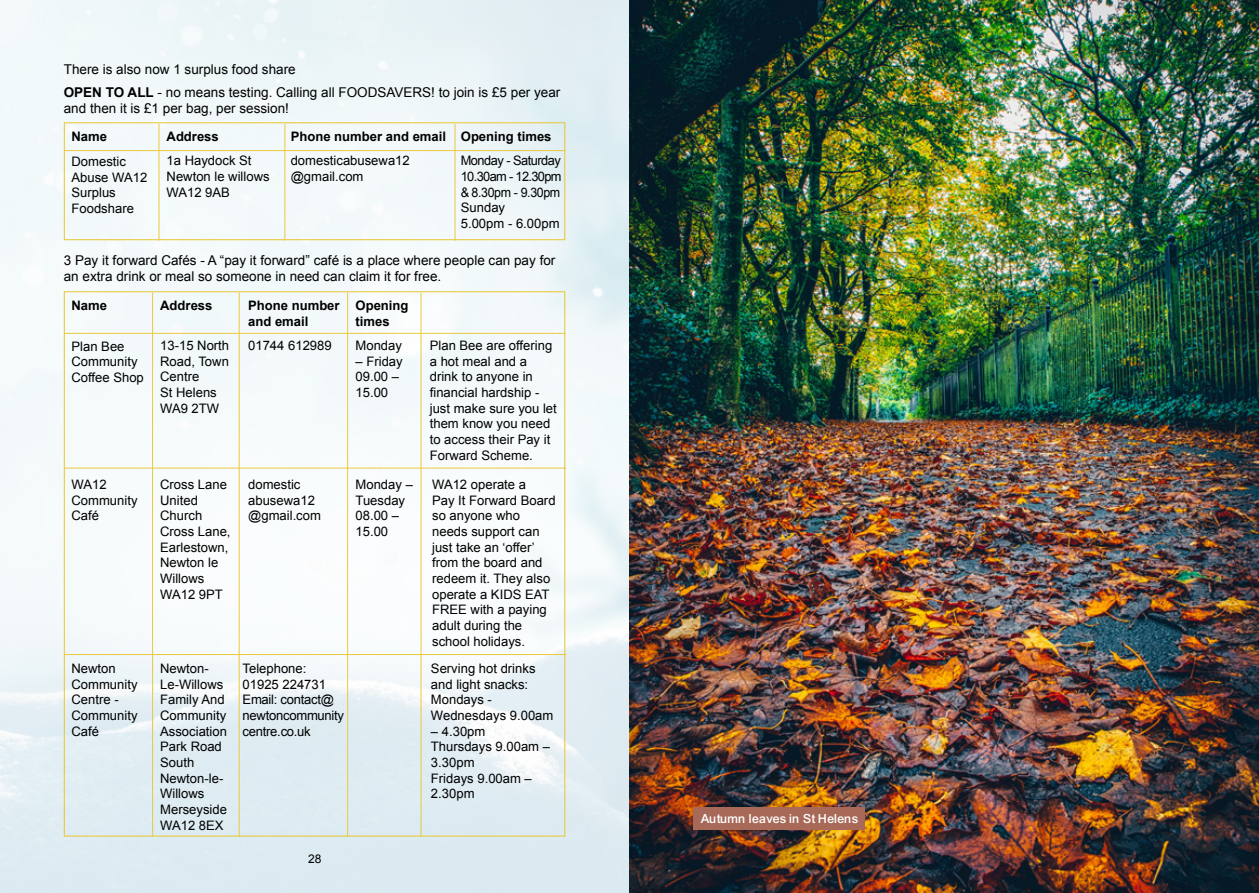
<style>
.page{position:relative;width:1259px;height:893px;background:#fff}
.page>*{position:absolute;margin:0;border:0;box-sizing:border-box;transform-origin:0 0}
.t1{font:13.5px/23px "Arial";color:#000}
.t2{font:13.5px "Arial Mdm";color:#fff}
.t3{font:13.05px/15.6px "Arial";color:#000}
.t4{font:700 13.05px/15.6px "Arial";color:#000}
.t5{font:13.05px/15.6px "Arial";letter-spacing:-.04em;color:#000}
.t6{font:13.05px/15.6px "Arial";letter-spacing:-.02em;color:#000}
.t7{font:12px "Arial";color:#000}
.s1{font-weight:700}
</style>
<div class="page">
<img style="left:0;top:0;width:1259px;height:893px">
<div style="left:64px;top:122px;width:501px;height:118px;border:1px solid #eac93e"></div>
<hr style="left:64px;top:150px;width:501px;height:1px;background:#eac93e">
<hr style="left:64px;top:333px;width:501px;height:1px;background:#eac93e">
<hr style="left:65px;top:468px;width:501px;height:1px;background:#eac93e">
<hr style="left:65px;top:654px;width:501px;height:1px;background:#eac93e">
<hr style="left:158px;top:124px;width:1px;height:117px;background:#eac93e">
<hr style="left:152px;top:293px;width:1px;height:544px;background:#eac93e">
<hr style="left:284px;top:124px;width:1px;height:117px;background:#eac93e">
<hr style="left:239px;top:293px;width:1px;height:544px;background:#eac93e">
<hr style="left:454px;top:124px;width:1px;height:117px;background:#eac93e">
<hr style="left:347px;top:293px;width:1px;height:544px;background:#eac93e">
<hr style="left:421px;top:293px;width:1px;height:544px;background:#eac93e">
<div style="left:693px;top:807px;width:171px;height:22px;background:#a86959"></div>
<p class="t1" style="left:64px;top:58px;width:498px">There is also now 1 surplus food share<br><span class="s1">OPEN TO ALL</span> - no means testing. Calling all FOODSAVERS! to join is £5 per year</p>
<p class="t1" style="left:64px;top:97px;width:227px">and then it is £1 per bag, per session!</p>
<p class="t4" style="left:71px;top:129px;width:37px">Name</p>
<p class="t3" style="left:71px;top:154px;width:77px">Domestic<br>Abuse WA12<br>Surplus<br>Foodshare</p>
<p class="t4" style="left:167px;top:129px;width:54px">Address</p>
<p class="t3" style="left:167px;top:153px;width:105px">1a Haydock St<br>Newton le willows<br>WA12 9AB</p>
<p class="t4" style="left:291px;top:129px;width:157px">Phone number and email</p>
<p class="t3" style="left:291px;top:153px;width:121px">domesticabusewa12 @gmail.com</p>
<p class="t4" style="left:461px;top:129px;width:92px">Opening times</p>
<p class="t5" style="left:461px;top:153px;width:102px">Monday - Saturday<br>10.30am - 12.30pm &amp; 8.30pm - 9.30pm<br>Sunday<br>5.00pm - 6.00pm</p>
<p class="t1" style="left:64px;top:252px;width:493px;line-height:16.2px">3 Pay it forward Cafés - A “pay it forward” café is a place where people can pay for an extra drink or meal so someone in need can claim it for free.</p>
<p class="t4" style="left:71px;top:298px;width:37px">Name</p>
<p class="t3" style="left:71px;top:338px;width:74px">Plan Bee<br>Community<br>Coffee Shop</p>
<p class="t3" style="left:71px;top:477px;width:68px">WA12<br>Community<br>Café</p>
<p class="t3" style="left:71px;top:661px;width:68px">Newton<br>Community<br>Centre -<br>Community<br>Café</p>
<p class="t4" style="left:160px;top:298px;width:54px">Address</p>
<p class="t3" style="left:160px;top:338px;width:70px">13-15 North<br>Road, Town<br>Centre<br>St Helens<br>WA9 2TW</p>
<p class="t3" style="left:160px;top:477px;width:72px">Cross Lane<br>United<br>Church<br>Cross Lane,<br>Earlestown,<br>Newton le<br>Willows<br>WA12 9PT</p>
<p class="t3" style="left:160px;top:661px;width:68px">Newton-<br>Le-Willows<br>Family And<br>Community<br>Association<br>Park Road<br>South<br>Newton-le-<br>Willows<br>Merseyside<br>WA12 8EX</p>
<p class="t4" style="left:248px;top:298px;width:93px">Phone number and email</p>
<p class="t3" style="left:248px;top:338px;width:85px">01744 612989</p>
<p class="t3" style="left:248px;top:477px;width:74px">domestic abusewa12 @gmail.com</p>
<p class="t6" style="left:242px;top:661px;width:103px">Telephone:<br>01925 224731<br>Email: contact@ newtoncommunity centre.co.uk</p>
<p class="t4" style="left:355px;top:298px;width:54px">Opening times</p>
<p class="t3" style="left:355px;top:338px;width:48px">Monday</p>
<p class="t3" style="left:355px;top:353px;width:49px">– Friday<br>09.00 –<br>15.00</p>
<p class="t3" style="left:430px;top:338px;width:129px">Plan Bee are offering a hot meal and a drink to anyone in financial hardship - just make sure you let them know you need to access their Pay it<br>Forward Scheme.</p>
<p class="t3" style="left:355px;top:477px;width:59px">Monday –<br>Tuesday<br>08.00 –<br>15.00</p>
<p class="t3" style="left:432px;top:477px;width:125px">WA12 operate a<br>Pay It Forward Board so anyone who needs support can just take an ‘offer’ from the board and redeem it. They also operate a KIDS EAT<br>FREE with a paying adult during the school holidays.</p>
<p class="t3" style="left:431px;top:661px;width:124px">Serving hot drinks and light snacks:<br>Mondays -<br>Wednesdays 9.00am</p>
<p class="t3" style="left:431px;top:723px;width:121px">– 4.30pm<br>Thursdays 9.00am –<br>3.30pm<br>Fridays 9.00am –<br>2.30pm</p>
<p class="t7" style="left:308px;top:851px;width:15px">28</p>
<p class="t2" style="left:701px;top:811px;width:159px">Autumn leaves in St Helens</p>
</div>
